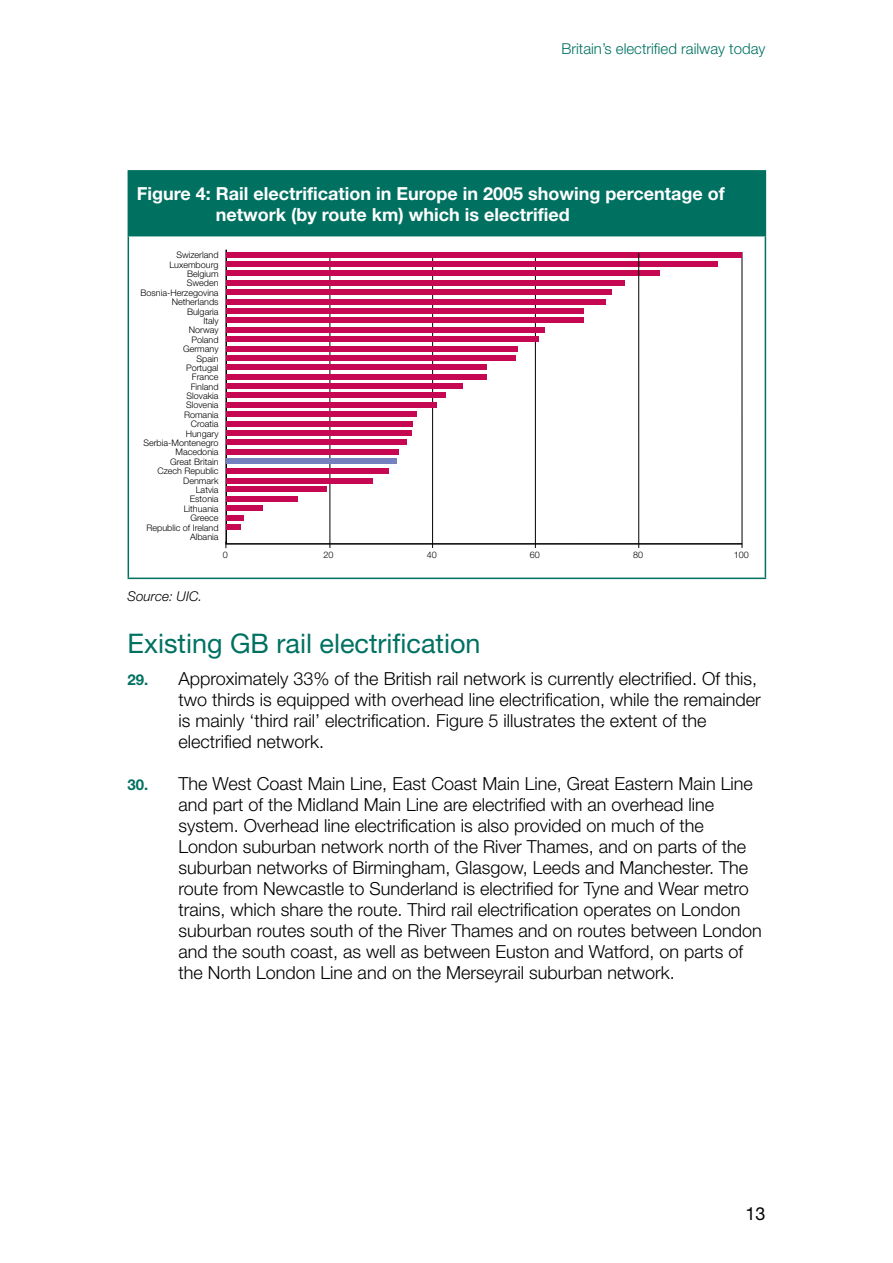
<style>
.page{position:relative;width:893px;height:1263px;background:#fff}
.page>*{position:absolute;margin:0;border:0;box-sizing:border-box;transform-origin:0 0}
.t1{font:27px "Helvetica Neue";color:#007161}
.t2{font:300 18px/21px "Helvetica Neue";color:#000}
.t3{font:700 18px/21px "Helvetica Neue";color:#fff}
.t4{font:18px "Helvetica Neue";color:#000}
.t5{font:300 15px "Helvetica Neue";color:#007161}
.t6{font:italic 300 13.5px "Helvetica Neue";color:#000}
.t7{font:300 9px/9.4px "Helvetica Neue";color:#000;text-align:right}
.s1{font-weight:700;font-size:15px;color:#007161}
</style>
<div class="page">
<div style="left:128px;top:171px;width:637px;height:65px;background:#007161"></div>
<hr style="left:128px;top:236px;width:1px;height:342px;background:#007161">
<hr style="left:765px;top:236px;width:1px;height:342px;background:#007161">
<hr style="left:128px;top:578px;width:638px;height:1px;background:#007161">
<hr style="left:128px;top:170px;width:638px;height:2px;background:#007161">
<hr style="left:765px;top:172px;width:1px;height:63px;background:#007161">
<hr style="left:128px;top:235px;width:638px;height:1px;background:#007161">
<svg style="left:225px;top:250px;width:517px;height:295px"></svg>
<hr style="left:330px;top:252px;width:1px;height:296px;background:#000">
<hr style="left:742px;top:252px;width:1px;height:296px;background:#000">
<hr style="left:535px;top:252px;width:1px;height:296px;background:#000">
<hr style="left:432px;top:252px;width:1px;height:296px;background:#000">
<div style="left:226px;top:252px;width:515px;height:6px;background:#c60751"></div>
<div style="left:226px;top:261px;width:492px;height:6px;background:#c60751"></div>
<div style="left:226px;top:270px;width:434px;height:6px;background:#c60751"></div>
<div style="left:226px;top:280px;width:399px;height:6px;background:#c60751"></div>
<div style="left:226px;top:289px;width:386px;height:6px;background:#c60751"></div>
<div style="left:226px;top:299px;width:380px;height:5px;background:#c60751"></div>
<div style="left:226px;top:308px;width:358px;height:6px;background:#c60751"></div>
<div style="left:226px;top:317px;width:358px;height:6px;background:#c60751"></div>
<div style="left:226px;top:327px;width:319px;height:6px;background:#c60751"></div>
<div style="left:226px;top:336px;width:312px;height:6px;background:#c60751"></div>
<div style="left:226px;top:345px;width:292px;height:6px;background:#c60751"></div>
<div style="left:226px;top:355px;width:290px;height:6px;background:#c60751"></div>
<div style="left:226px;top:364px;width:261px;height:6px;background:#c60751"></div>
<div style="left:226px;top:374px;width:261px;height:6px;background:#c60751"></div>
<div style="left:226px;top:383px;width:237px;height:6px;background:#c60751"></div>
<div style="left:226px;top:392px;width:220px;height:6px;background:#c60751"></div>
<div style="left:226px;top:402px;width:211px;height:6px;background:#c60751"></div>
<div style="left:226px;top:411px;width:191px;height:6px;background:#c60751"></div>
<div style="left:226px;top:421px;width:187px;height:6px;background:#c60751"></div>
<div style="left:226px;top:430px;width:186px;height:6px;background:#c60751"></div>
<div style="left:226px;top:439px;width:181px;height:6px;background:#c60751"></div>
<div style="left:226px;top:449px;width:173px;height:6px;background:#c60751"></div>
<div style="left:226px;top:458px;width:171px;height:6px;background:#7581bf"></div>
<div style="left:226px;top:468px;width:163px;height:6px;background:#c60751"></div>
<div style="left:226px;top:478px;width:147px;height:6px;background:#c60751"></div>
<div style="left:226px;top:486px;width:101px;height:6px;background:#c60751"></div>
<div style="left:226px;top:496px;width:72px;height:6px;background:#c60751"></div>
<div style="left:226px;top:505px;width:37px;height:6px;background:#c60751"></div>
<div style="left:226px;top:515px;width:18px;height:6px;background:#c60751"></div>
<div style="left:226px;top:524px;width:15px;height:6px;background:#c60751"></div>
<hr style="left:638px;top:253px;width:1px;height:295px;background:#000">
<p class="t5" style="left:561px;top:40px;width:205px">Britain’s electrified railway today</p>
<p class="t3" style="left:216px;top:182px;width:510px;text-indent:-79px">Figure 4: Rail electrification in Europe in 2005 showing percentage of network (by route km) which is electrified</p>
<p class="t7" style="left:176px;top:250px;width:44px">Swizerland</p>
<p class="t7" style="left:169px;top:259px;width:51px">Luxembourg</p>
<p class="t7" style="left:187px;top:269px;width:33px">Belgium</p>
<p class="t7" style="left:187px;top:306px;width:33px">Bulgaria</p>
<p class="t7" style="left:187px;top:278px;width:33px">Sweden</p>
<p class="t7" style="left:140px;top:288px;width:80px">Bosnia-Herzegovina</p>
<p class="t7" style="left:172px;top:297px;width:48px">Netherlands</p>
<p class="t7" style="left:203px;top:316px;width:17px">Italy</p>
<p class="t7" style="left:196px;top:353px;width:24px">Spain</p>
<p class="t7" style="left:189px;top:325px;width:31px">Norway</p>
<p class="t7" style="left:191px;top:335px;width:29px">Poland</p>
<p class="t7" style="left:183px;top:344px;width:37px">Germany</p>
<p class="t7" style="left:192px;top:372px;width:28px">France</p>
<p class="t7" style="left:186px;top:363px;width:34px">Portugal</p>
<p class="t7" style="left:191px;top:381px;width:29px">Finland</p>
<p class="t7" style="left:186px;top:391px;width:34px">Slovakia</p>
<p class="t7" style="left:186px;top:400px;width:34px">Slovenia</p>
<p class="t7" style="left:184px;top:410px;width:36px">Romania</p>
<p class="t7" style="left:191px;top:419px;width:29px">Croatia</p>
<p class="t7" style="left:186px;top:428px;width:34px">Hungary</p>
<p class="t7" style="left:143px;top:438px;width:77px">Serbia-Montenegro</p>
<p class="t7" style="left:176px;top:447px;width:44px">Macedonia</p>
<p class="t7" style="left:170px;top:457px;width:50px">Great Britain</p>
<p class="t7" style="left:157px;top:466px;width:63px">Czech Republic</p>
<p class="t7" style="left:183px;top:475px;width:37px">Denmark</p>
<p class="t7" style="left:196px;top:485px;width:24px">Latvia</p>
<p class="t7" style="left:146px;top:494px;width:74px">Estonia<br>Lithuania<br>Greece<br>Republic of Ireland<br>Albania</p>
<p class="t7" style="left:324px;top:550px;width:12px">20</p>
<p class="t7" style="left:223px;top:550px;width:7px">0</p>
<p class="t7" style="left:427px;top:550px;width:12px">40</p>
<p class="t7" style="left:530px;top:550px;width:12px">60</p>
<p class="t7" style="left:633px;top:550px;width:12px">80</p>
<p class="t7" style="left:734px;top:550px;width:17px">100</p>
<p class="t6" style="left:128px;top:588px;width:76px">Source: UIC.</p>
<h1 class="t1" style="left:128px;top:627px;width:354px">Existing GB rail electrification</h1>
<p class="t2" style="left:179px;top:667px;width:584px;text-indent:-51px"><span class="s1">29.</span> Approximately 33% of the British rail network is currently electrified. Of this, two thirds is equipped with overhead line electrification, while the remainder is mainly ‘third rail’ electrification. Figure 5 illustrates the extent of the electrified network.</p>
<p class="t2" style="left:179px;top:772px;width:585px;text-indent:-51px"><span class="s1">30.</span> The West Coast Main Line, East Coast Main Line, Great Eastern Main Line and part of the Midland Main Line are electrified with an overhead line system. Overhead line electrification is also provided on much of the London suburban network north of the River Thames, and on parts of the suburban networks of Birmingham, Glasgow, Leeds and Manchester. The route from Newcastle to Sunderland is electrified for Tyne and Wear metro trains, which share the route. Third rail electrification operates on London suburban routes south of the River Thames and on routes between London and the south coast, as well as between Euston and Watford, on parts of the North London Line and on the Merseyrail suburban network.</p>
<p class="t4" style="left:745px;top:1203px;width:22px">13</p>
</div>
